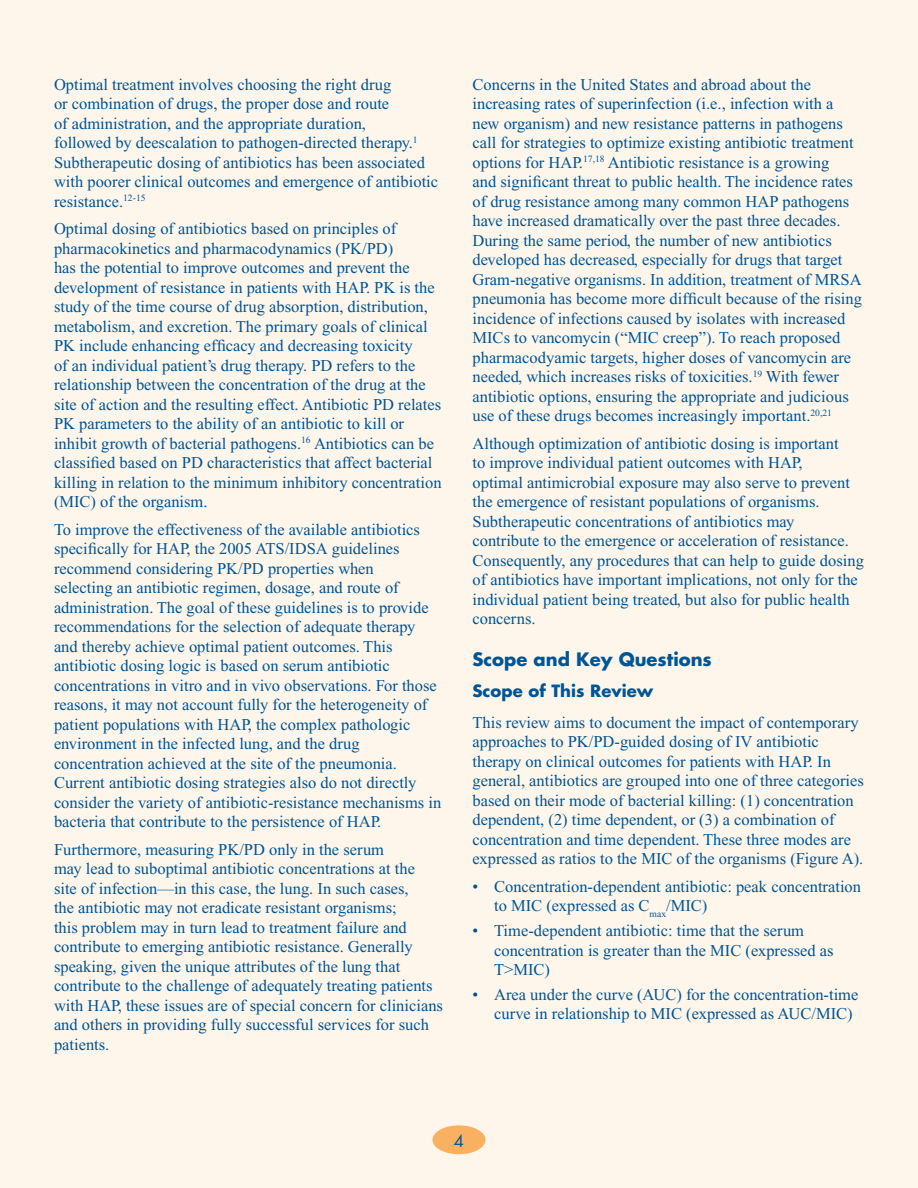
<style>
.page{position:relative;width:918px;height:1188px;background:#fff}
.page>*{position:absolute;margin:0;border:0;box-sizing:border-box;transform-origin:0 0}
.Head_Level_1{font:700 18px "Futura";color:#005595}
.Text{font:16.5px/19.5px "Times New Roman";color:#005595}
.Bullet{font:16.5px/19.5px "Times New Roman";color:#005595}
.Head_Level_2{font:700 16.5px "Futura";color:#005595}
.t1{font:16.5px "Futura";color:#005595}
</style>
<div class="page">
<div style="left:0;top:0;width:917px;height:1188px;background:#fef6eb"></div>
<div style="left:432px;top:1125px;width:54px;height:29px;background:#fab061;border-radius:50%"></div>
<p class="Text" style="left:54px;top:74px;width:386px">Optimal treatment involves choosing the right drug<br>or combination of drugs, the proper dose and route<br>of administration, and the appropriate duration,<br>followed by deescalation to pathogen-directed therapy.<sup>1<br></sup>Subtherapeutic dosing of antibiotics has been associated with poorer clinical outcomes and emergence of antibiotic resistance.<sup>12-15</sup></p>
<p class="Text" style="left:54px;top:219px;width:389px">Optimal dosing of antibiotics based on principles of pharmacokinetics and pharmacodynamics (PK/PD)<br>has the potential to improve outcomes and prevent the development of resistance in patients with HAP. PK is the study of the time course of drug absorption, distribution, metabolism, and excretion. The primary goals of clinical PK include enhancing efficacy and decreasing toxicity<br>of an individual patient’s drug therapy. PD refers to the relationship between the concentration of the drug at the site of action and the resulting effect. Antibiotic PD relates PK parameters to the ability of an antibiotic to kill or inhibit growth of bacterial pathogens.<sup>16</sup> Antibiotics can be classified based on PD characteristics that affect bacterial killing in relation to the minimum inhibitory concentration (MIC) of the organism.</p>
<p class="Text" style="left:54px;top:520px;width:389px">To improve the effectiveness of the available antibiotics specifically for HAP, the 2005 ATS/IDSA guidelines recommend considering PK/PD properties when<br>selecting an antibiotic regimen, dosage, and route of administration. The goal of these guidelines is to provide recommendations for the selection of adequate therapy and thereby achieve optimal patient outcomes. This antibiotic dosing logic is based on serum antibiotic concentrations in vitro and in vivo observations. For those reasons, it may not account fully for the heterogeneity of patient populations with HAP, the complex pathologic environment in the infected lung, and the drug concentration achieved at the site of the pneumonia.<br>Current antibiotic dosing strategies also do not directly consider the variety of antibiotic-resistance mechanisms in bacteria that contribute to the persistence of HAP.</p>
<p class="Text" style="left:54px;top:840px;width:391px">Furthermore, measuring PK/PD only in the serum<br>may lead to suboptimal antibiotic concentrations at the<br>site of infection—in this case, the lung. In such cases,<br>the antibiotic may not eradicate resistant organisms;<br>this problem may in turn lead to treatment failure and contribute to emerging antibiotic resistance. Generally speaking, given the unique attributes of the lung that contribute to the challenge of adequately treating patients with HAP, these issues are of special concern for clinicians and others in providing fully successful services for such patients.</p>
<p class="Text" style="left:472px;top:74px;width:391px">Concerns in the United States and abroad about the increasing rates of superinfection (i.e., infection with a new organism) and new resistance patterns in pathogens call for strategies to optimize existing antibiotic treatment options for HAP.<sup>17,18</sup> Antibiotic resistance is a growing<br>and significant threat to public health. The incidence rates of drug resistance among many common HAP pathogens have increased dramatically over the past three decades.<br>During the same period, the number of new antibiotics developed has decreased, especially for drugs that target Gram-negative organisms. In addition, treatment of MRSA pneumonia has become more difficult because of the rising incidence of infections caused by isolates with increased MICs to vancomycin (“MIC creep”). To reach proposed pharmacodyamic targets, higher doses of vancomycin are needed, which increases risks of toxicities.<sup>19</sup> With fewer antibiotic options, ensuring the appropriate and judicious use of these drugs becomes increasingly important.<sup>20,21</sup></p>
<p class="Text" style="left:472px;top:434px;width:393px">Although optimization of antibiotic dosing is important<br>to improve individual patient outcomes with HAP,<br>optimal antimicrobial exposure may also serve to prevent the emergence of resistant populations of organisms.<br>Subtherapeutic concentrations of antibiotics may contribute to the emergence or acceleration of resistance.<br>Consequently, any procedures that can help to guide dosing of antibiotics have important implications, not only for the individual patient being treated, but also for public health concerns.</p>
<p class="Head_Level_1" style="left:472px;top:647px;width:241px">Scope and Key Questions</p>
<p class="Head_Level_2" style="left:472px;top:680px;width:182px">Scope of This Review</p>
<p class="Text" style="left:472px;top:712px;width:393px">This review aims to document the impact of contemporary approaches to PK/PD-guided dosing of IV antibiotic therapy on clinical outcomes for patients with HAP. In general, antibiotics are grouped into one of three categories based on their mode of bacterial killing: (1) concentration dependent, (2) time dependent, or (3) a combination of concentration and time dependent. These three modes are expressed as ratios to the MIC of the organisms (Figure A).</p>
<p class="Bullet" style="left:494px;top:876px;width:369px;text-indent:-22px">• Concentration-dependent antibiotic: peak concentration to MIC (expressed as C<sub>max</sub>/MIC)</p>
<p class="Bullet" style="left:494px;top:921px;width:341px;text-indent:-22px">• Time-dependent antibiotic: time that the serum concentration is greater than the MIC (expressed as<br>T&gt;MIC)</p>
<p class="Bullet" style="left:494px;top:985px;width:366px;text-indent:-22px">• Area under the curve (AUC) for the concentration-time curve in relationship to MIC (expressed as AUC/MIC)</p>
<p class="t1" style="left:454px;top:1130px;width:12px">4</p>
</div>
